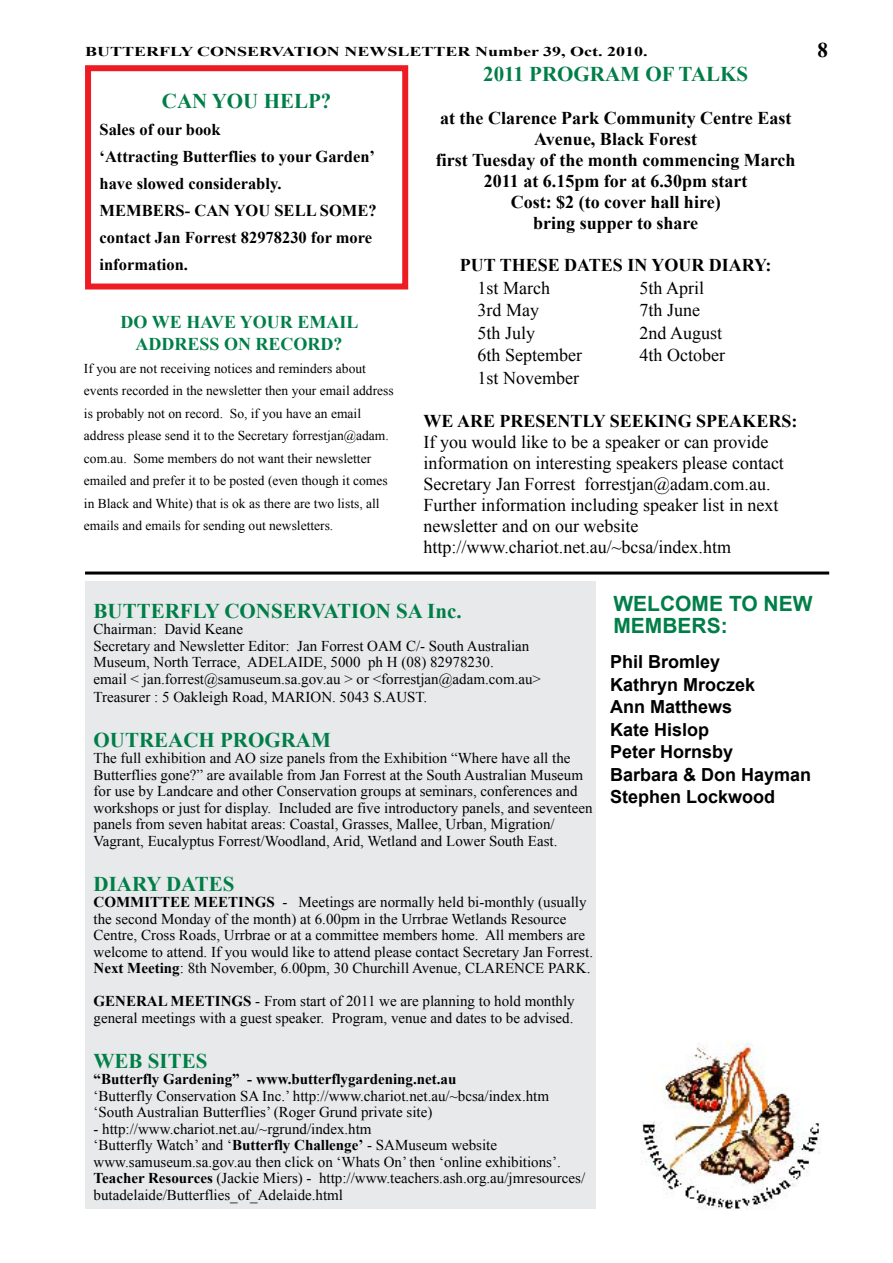
<style>
.page{position:relative;width:893px;height:1263px;background:#fff}
.page>*{position:absolute;margin:0;border:0;box-sizing:border-box;transform-origin:0 0}
.t1{font:700 21px "Times New Roman";color:#007e48}
.t2{font:700 21px/22.5px "Arial";color:#007e48}
.t3{font:700 21px "Times New Roman";color:#000}
.t4{font:18px/21px "Times New Roman";color:#000}
.t5{font:700 18px/21px "Times New Roman";color:#000;text-align:center}
.t6{font:700 18px/22.5px "Arial";color:#000}
.t7{font:700 18px/22.5px "Times New Roman";color:#007e48;text-align:center}
.t8{font:700 16.5px/27px "Times New Roman";color:#000}
.t9{font:15px/16.5px "Times New Roman";color:#000}
.t10{font:700 15px "Times New Roman";color:#000}
.t11{font:13.5px/22.5px "Times New Roman";color:#000}
.t12{font:700 13.5px "Times New Roman";color:#000;scale:1.33 1}
.s1{font-weight:700}
</style>
<div class="page">
<div style="left:85px;top:581px;width:510px;height:628px;background:#e8e9ea"></div>
<hr style="left:85px;top:571px;width:744px;height:3px;background:#000">
<div style="left:85px;top:65px;width:323px;height:224px;border:6px solid #ed1c24"></div>
<img style="left:642px;top:1042px;width:178px;height:167px">
<p class="t12" style="left:85px;top:42px;width:425px">BUTTERFLY CONSERVATION NEWSLETTER Number 39, Oct. 2010.</p>
<h1 class="t3" style="left:818px;top:35px;width:12px">8</h1>
<h1 class="t1" style="left:162px;top:86px;width:171px">CAN YOU HELP?</h1>
<p class="t8" style="left:100px;top:115px;width:279px">Sales of our book<br>‘Attracting Butterflies to your Garden’ have slowed considerably.<br>MEMBERS- CAN YOU SELL SOME? contact Jan Forrest 82978230 for more information.</p>
<p class="t7" style="left:121px;top:310px;width:239px">DO WE HAVE YOUR EMAIL<br>ADDRESS ON RECORD?</p>
<p class="t11" style="left:84px;top:357px;width:311px">If you are not receiving notices and reminders about events recorded in the newsletter then your email address is probably not on record. So, if you have an email address please send it to the Secretary forrestjan@adam. com.au. Some members do not want their newsletter emailed and prefer it to be posted (even though it comes in Black and White) that is ok as there are two lists, all emails and emails for sending out newsletters.</p>
<h1 class="t1" style="left:483px;top:59px;width:267px">2011 PROGRAM OF TALKS</h1>
<p class="t5" style="left:436px;top:107px;width:361px">at the Clarence Park Community Centre East<br>Avenue, Black Forest<br>first Tuesday of the month commencing March<br>2011 at 6.15pm for at 6.30pm start<br>Cost: $2 (to cover hall hire)<br>bring supper to share</p>
<p class="t5" style="left:460px;top:254px;width:313px">PUT THESE DATES IN YOUR DIARY:</p>
<p class="t4" style="left:477px;top:277px;width:74px">1st March</p>
<p class="t4" style="left:639px;top:277px;width:66px">5th April</p>
<p class="t4" style="left:477px;top:300px;width:63px">3rd May</p>
<p class="t4" style="left:639px;top:300px;width:62px">7th June</p>
<p class="t4" style="left:477px;top:322px;width:59px">5th July</p>
<p class="t4" style="left:639px;top:322px;width:84px">2nd August</p>
<p class="t4" style="left:477px;top:345px;width:106px">6th September</p>
<p class="t4" style="left:639px;top:345px;width:87px">4th October</p>
<p class="t4" style="left:477px;top:367px;width:103px">1st November</p>
<p class="t5" style="left:423px;top:410px;width:375px">WE ARE PRESENTLY SEEKING SPEAKERS:</p>
<p class="t4" style="left:423px;top:432px;width:362px">If you would like to be a speaker or can provide information on interesting speakers please contact Secretary Jan Forrest forrestjan@adam.com.au.<br>Further information including speaker list in next newsletter and on our website http://www.chariot.net.au/~bcsa/index.htm</p>
<h1 class="t1" style="left:94px;top:596px;width:370px">BUTTERFLY CONSERVATION SA Inc.</h1>
<p class="t9" style="left:94px;top:621px;width:449px">Chairman: David Keane<br>Secretary and Newsletter Editor: Jan Forrest OAM C/- South Australian Museum, North Terrace, ADELAIDE, 5000 ph H (08) 82978230.<br>email &lt; jan.forrest@samuseum.sa.gov.au &gt; or &lt;forrestjan@adam.com.au&gt;</p>
<p class="t9" style="left:94px;top:688px;width:335px">Treasurer : 5 Oakleigh Road, MARION. 5043 S.AUST.</p>
<h1 class="t1" style="left:94px;top:725px;width:239px">OUTREACH PROGRAM</h1>
<p class="t9" style="left:94px;top:750px;width:500px">The full exhibition and AO size panels from the Exhibition “Where have all the Butterflies gone?” are available from Jan Forrest at the South Australian Museum for use by Landcare and other Conservation groups at seminars, conferences and workshops or just for display. Included are five introductory panels, and seventeen panels from seven habitat areas: Coastal, Grasses, Mallee, Urban, Migration/ Vagrant, Eucalyptus Forrest/Woodland, Arid, Wetland and Lower South East.</p>
<h1 class="t1" style="left:94px;top:869px;width:143px">DIARY DATES</h1>
<p class="t9" style="left:94px;top:894px;width:501px"><span class="s1">COMMITTEE MEETINGS</span> - Meetings are normally held bi-monthly (usually the second Monday of the month) at 6.00pm in the Urrbrae Wetlands Resource Centre, Cross Roads, Urrbrae or at a committee members home. All members are welcome to attend. If you would like to attend please contact Secretary Jan Forrest.<br><span class="s1">Next Meeting</span>: 8th November, 6.00pm, 30 Churchill Avenue, CLARENCE PARK.</p>
<p class="t9" style="left:94px;top:993px;width:483px"><span class="s1">GENERAL MEETINGS</span> - From start of 2011 we are planning to hold monthly general meetings with a guest speaker. Program, venue and dates to be advised.</p>
<h1 class="t1" style="left:94px;top:1046px;width:115px">WEB SITES</h1>
<p class="t10" style="left:94px;top:1069px;width:364px">“Butterfly Gardening” - www.butterflygardening.net.au</p>
<p class="t9" style="left:94px;top:1087px;width:457px">‘Butterfly Conservation SA Inc.’ http://www.chariot.net.au/~bcsa/index.htm ‘South Australian Butterflies’ (Roger Grund private site)</p>
<p class="t9" style="left:94px;top:1120px;width:493px">- http://www.chariot.net.au/~rgrund/index.htm<br>‘Butterfly Watch’ and ‘<span class="s1">Butterfly Challenge’</span> - SAMuseum website www.samuseum.sa.gov.au then click on ‘Whats On’ then ‘online exhibitions’.<br><span class="s1">Teacher Resources</span> (Jackie Miers) - http://www.teachers.ash.org.au/jmresources/ butadelaide/Butterflies_of_Adelaide.html</p>
<h1 class="t2" style="left:613px;top:593px;width:201px">WELCOME TO NEW<br>MEMBERS:</h1>
<p class="t6" style="left:610px;top:651px;width:203px">Phil Bromley<br>Kathryn Mroczek<br>Ann Matthews<br>Kate Hislop<br>Peter Hornsby<br>Barbara &amp; Don Hayman<br>Stephen Lockwood</p>
</div>
